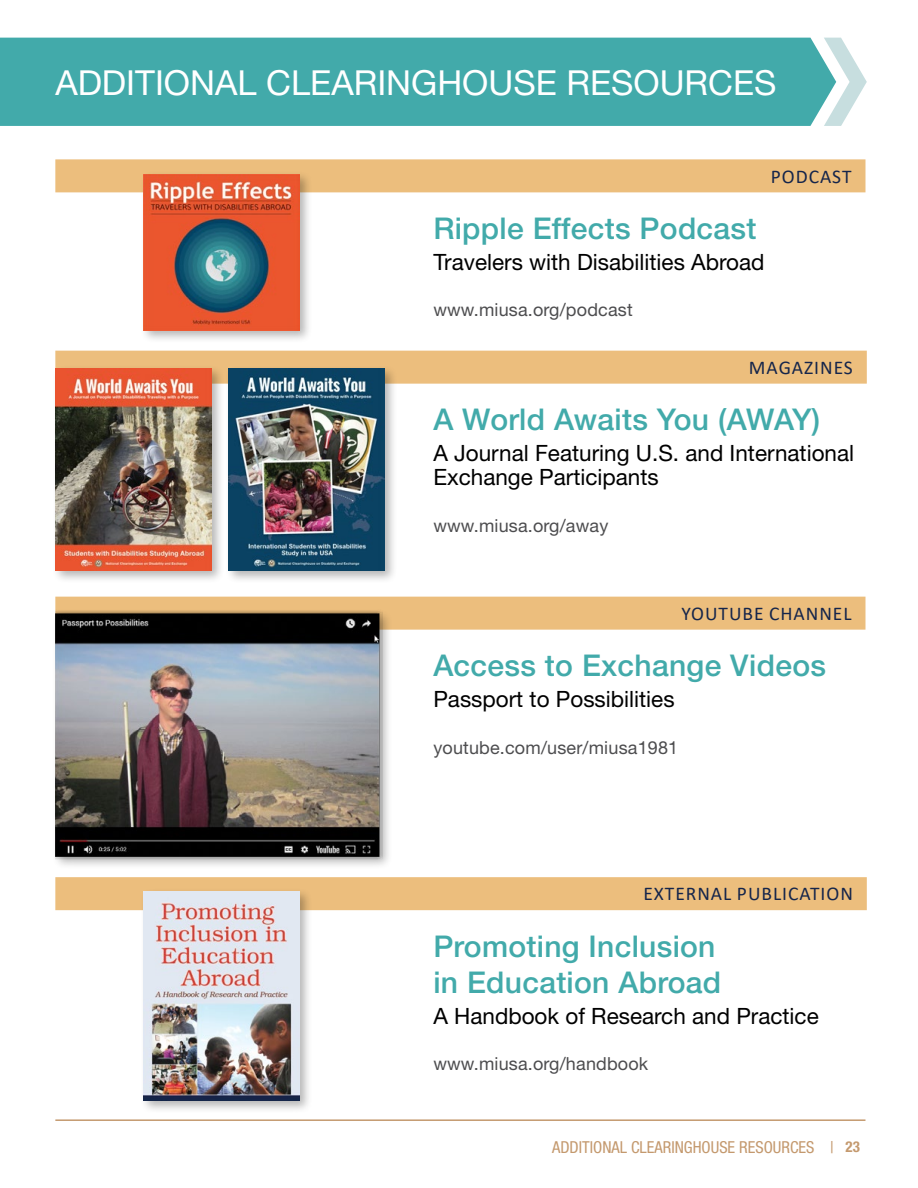
<style>
.page{position:relative;width:918px;height:1188px;background:#fff}
.page>*{position:absolute;margin:0;border:0;box-sizing:border-box;transform-origin:0 0}
.H1__Story-Heading_1{font:34.5px "Helvetica Neue LT Std";color:#fff}
.t1{font:500 30px/36px "Helvetica Neue LT Std";letter-spacing:.01em;color:#42aaaa}
.t2{font:22.5px/24.3px "Helvetica Neue LT Std";color:#000}
.t3{font:19.5px "Calibri";letter-spacing:.05em;color:#15254b}
.t4{font:18px "Helvetica Neue LT Std";letter-spacing:.01em;color:#4d4d4f}
.t5{font:condensed 16.5px "Helvetica Neue LT Std";color:#c4996e}
.s1{font-weight:700;font-size:15px}
</style>
<div class="page">
<div style="left:0;top:38px;width:824px;height:88px;background:#42aaaa"></div>
<hr style="left:55px;top:1119px;width:810px;height:2px;background:#c4996e">
<div style="left:55px;top:159px;width:810px;height:33px;background:#ecbe7d"></div>
<div style="left:139px;top:171px;width:174px;height:173px;background:#000;opacity:.29"></div>
<img style="left:143px;top:174px;width:156px;height:156px">
<div style="left:55px;top:351px;width:812px;height:33px;background:#ecbe7d"></div>
<div style="left:51px;top:364px;width:174px;height:220px;background:#000;opacity:.29"></div>
<img style="left:55px;top:368px;width:156px;height:203px">
<div style="left:225px;top:364px;width:173px;height:219px;background:#000;opacity:.29"></div>
<img style="left:228px;top:369px;width:156px;height:201px">
<div style="left:55px;top:597px;width:810px;height:33px;background:#ecbe7d"></div>
<div style="left:51px;top:608px;width:342px;height:263px;background:#000;opacity:.29"></div>
<img style="left:55px;top:610px;width:328px;height:250px">
<div style="left:55px;top:877px;width:812px;height:33px;background:#ecbe7d"></div>
<div style="left:139px;top:888px;width:174px;height:226px;background:#000;opacity:.29"></div>
<img style="left:143px;top:892px;width:156px;height:208px">
<svg style="left:824px;top:38px;width:43px;height:88px"></svg>
<h1 class="H1__Story-Heading_1" style="left:55px;top:62px;width:723px">ADDITIONAL CLEARINGHOUSE RESOURCES</h1>
<p class="t3" style="left:771px;top:163px;width:82px">PODCAST</p>
<p class="t1" style="left:433px;top:210px;width:325px">Ripple Effects Podcast</p>
<p class="t2" style="left:433px;top:249px;width:333px">Travelers with Disabilities Abroad</p>
<p class="t4" style="left:433px;top:299px;width:201px">www.miusa.org/podcast</p>
<p class="t3" style="left:749px;top:354px;width:105px">MAGAZINES</p>
<p class="t1" style="left:433px;top:401px;width:388px">A World Awaits You (AWAY)</p>
<p class="t2" style="left:433px;top:441px;width:422px">A Journal Featuring U.S. and International<br>Exchange Participants</p>
<p class="t4" style="left:433px;top:515px;width:177px">www.miusa.org/away</p>
<p class="t3" style="left:681px;top:600px;width:172px">YOUTUBE CHANNEL</p>
<p class="t1" style="left:433px;top:647px;width:394px">Access to Exchange Videos</p>
<p class="t2" style="left:433px;top:687px;width:243px">Passport to Possibilities</p>
<p class="t4" style="left:433px;top:736px;width:246px">youtube.com/user/miusa1981</p>
<p class="t3" style="left:643px;top:880px;width:211px">EXTERNAL PUBLICATION</p>
<p class="t1" style="left:433px;top:928px;width:289px">Promoting Inclusion in Education Abroad</p>
<p class="t2" style="left:433px;top:1003px;width:387px">A Handbook of Research and Practice</p>
<p class="t4" style="left:433px;top:1053px;width:216px">www.miusa.org/handbook</p>
<p class="t5" style="left:552px;top:1137px;width:309px">ADDITIONAL CLEARINGHOUSE RESOURCES | <span class="s1">23</span></p>
</div>
